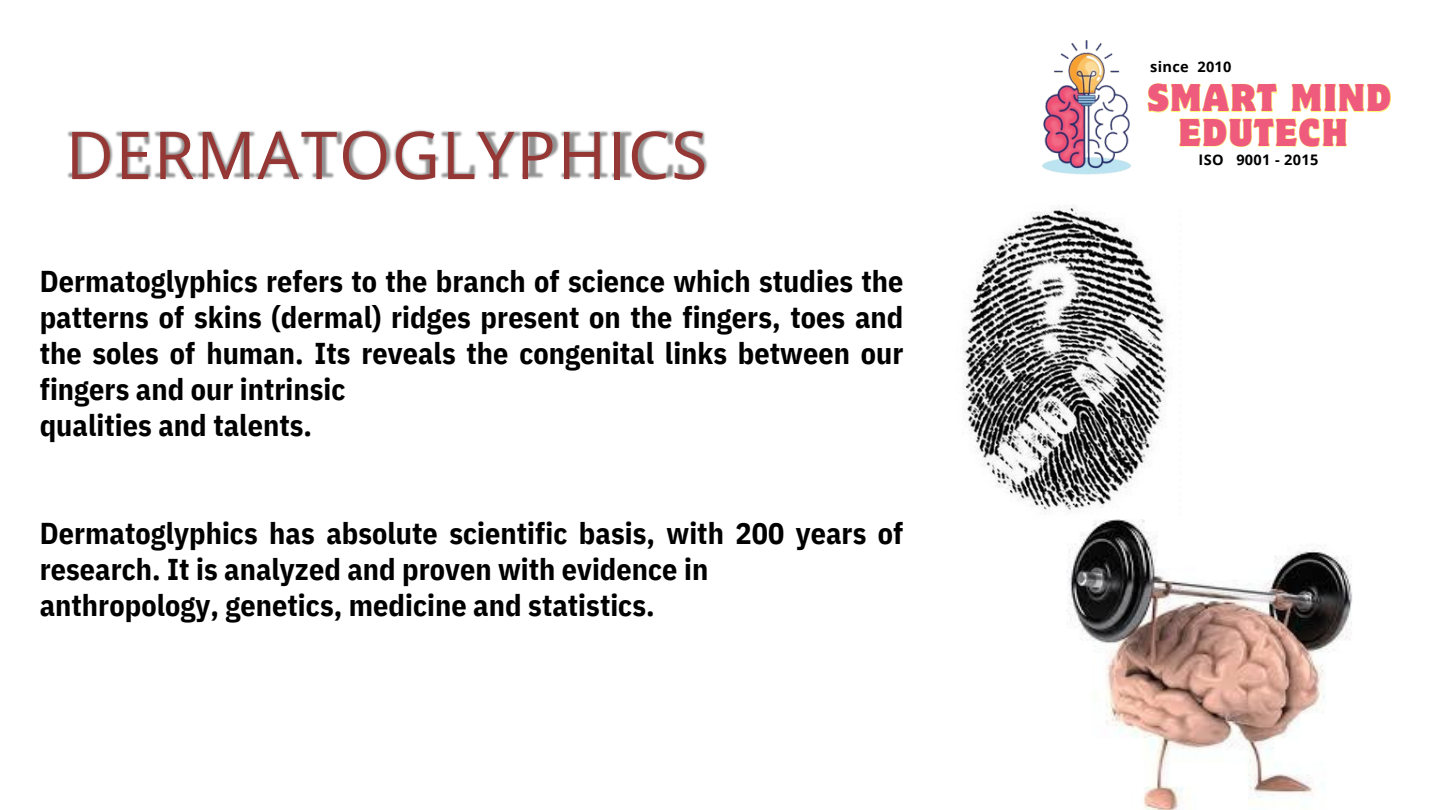
<style>
.page{position:relative;width:1440px;height:810px;background:#fff}
.page>*{position:absolute;margin:0;border:0;box-sizing:border-box;transform-origin:0 0}
.t1{font:66px "Open Sans";letter-spacing:.025em;color:#953735}
.t2{font:semi-condensed 34.5px/34.5px "Motter Corpus Std";letter-spacing:.05em;color:#ee5b7d;text-align:center}
.t3{font:700 30.15px "IBM Plex Sans Cond";color:#000}
.t4{font:700 30px/36px "IBM Plex Sans Cond";color:#000;text-align:justify}
.t5{font:700 14.55px "Open Sans";letter-spacing:.025em;color:#000}
</style>
<div class="page">
<img style="left:67px;top:130px;width:641px;height:49px">
<img style="left:962px;top:205px;width:206px;height:309px">
<img style="left:1067px;top:519px;width:286px;height:291px">
<img style="left:1042px;top:40px;width:89px;height:135px">
<svg style="left:1147px;top:83px;width:244px;height:65px"></svg>
<h3 class="t1" style="left:66px;top:109px;width:643px">DERMATOGLYPHICS</h3>
<h3 class="t4" style="left:40px;top:263px;width:865px">Dermatoglyphics refers to the branch of science which studies the patterns of skins (dermal) ridges present on the fingers, toes and the soles of human. Its reveals the congenital links between our fingers and our intrinsic</h3>
<p class="t3" style="left:40px;top:405px;width:274px">qualities and talents.</p>
<h3 class="t4" style="left:40px;top:515px;width:865px">Dermatoglyphics has absolute scientific basis, with 200 years of research. It is analyzed and proven with evidence in</h3>
<p class="t3" style="left:40px;top:585px;width:617px">anthropology, genetics, medicine and statistics.</p>
<p class="t5" style="left:1150px;top:57px;width:83px">since 2010</p>
<h4 class="t2" style="left:1148px;top:84px;width:245px">SMART MIND<br>EDUTECH</h4>
<p class="t5" style="left:1199px;top:150px;width:121px">ISO 9001 - 2015</p>
</div>
